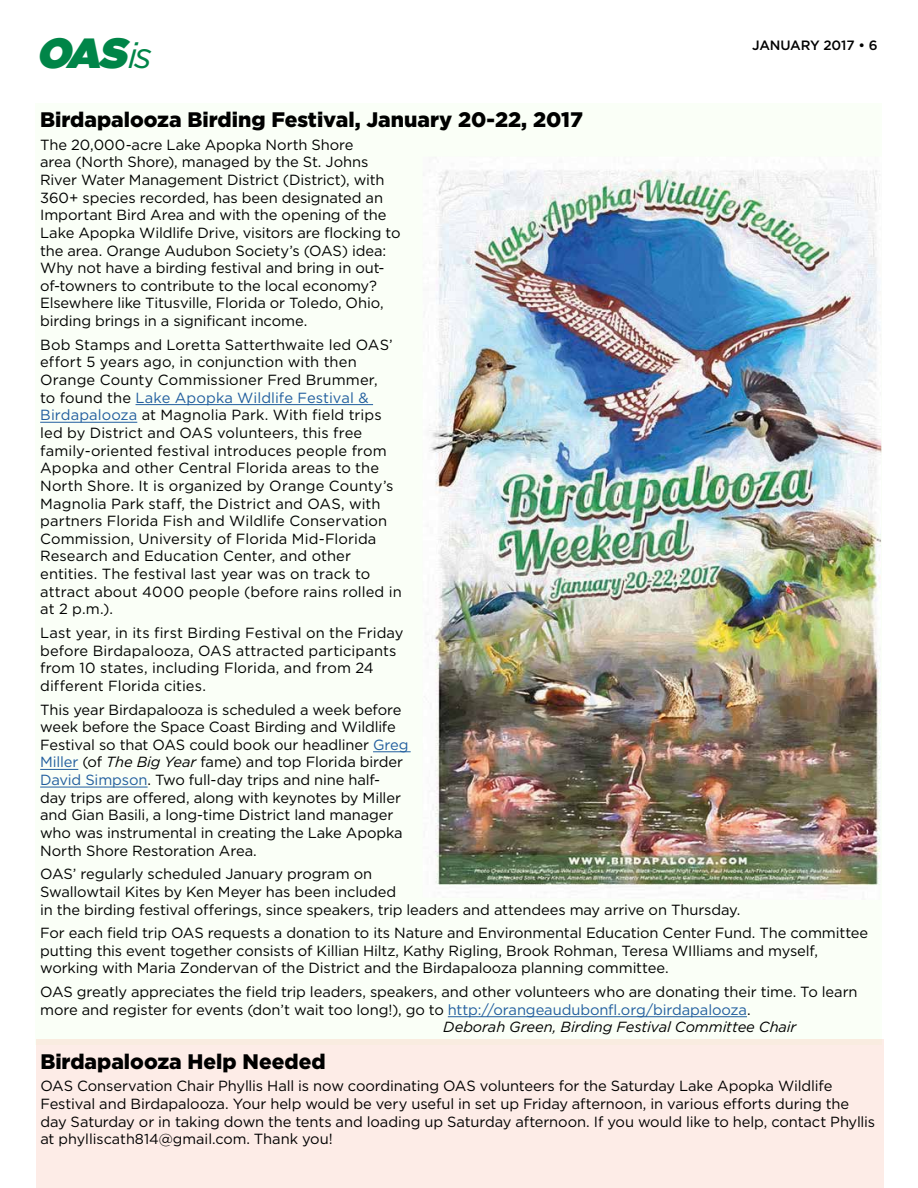
<style>
.page{position:relative;width:918px;height:1188px;background:#fff}
.page>*{position:absolute;margin:0;border:0;box-sizing:border-box;transform-origin:0 0}
.t1{font:italic 42px "Gotham Ultra";color:#008548}
.t2{font:900 21px "Gotham";color:#000}
.t3{font:14.7px/17.7px "Gotham";letter-spacing:-.005em;color:#000}
.t4{font:italic 14.7px "Gotham";letter-spacing:-.01em;color:#000}
.t5{font:14.4px "Gotham";color:#000}
.t6{font:500 13.5px "Gotham";letter-spacing:-.01em;color:#000}
.s1{font-family:"Gotham";font-size:36px}
.s2{color:#215e9e}
.s3{font-style:italic}
.s4{font-size:14.7px}
</style>
<div class="page">
<div style="left:36px;top:104px;width:846px;height:941px;background:#fafff7"></div>
<hr style="left:136px;top:404px;width:237px;height:1px;background:#215e9e">
<hr style="left:40px;top:422px;width:97px;height:1px;background:#215e9e">
<hr style="left:373px;top:752px;width:38px;height:1px;background:#215e9e">
<hr style="left:40px;top:769px;width:38px;height:1px;background:#215e9e">
<hr style="left:40px;top:787px;width:108px;height:1px;background:#215e9e">
<hr style="left:448px;top:1016px;width:299px;height:1px;background:#215e9e">
<img style="left:429px;top:170px;width:453px;height:723px">
<div style="left:36px;top:1039px;width:847px;height:149px;background:#fdece7"></div>
<h1 class="t1" style="left:36px;top:28px;width:117px">OAS<span class="s1">i s</span></h1>
<p class="t6" style="left:752px;top:37px;width:127px">JANUARY 2017 • 6</p>
<h2 class="t2" style="left:40px;top:108px;width:544px">Birdapalooza Birding Festival, January 20-22, 2017</h2>
<p class="t3" style="left:40px;top:135px;width:362px">The 20,000-acre Lake Apopka North Shore<br>area (North Shore), managed by the St. Johns River Water Management District (District), with 360+ species recorded, has been designated an Important Bird Area and with the opening of the Lake Apopka Wildlife Drive, visitors are flocking to the area. Orange Audubon Society’s (OAS) idea:<br>Why not have a birding festival and bring in out&shy;of-towners to contribute to the local economy?<br>Elsewhere like Titusville, Florida or Toledo, Ohio, birding brings in a significant income.</p>
<p class="t3" style="left:40px;top:335px;width:363px">Bob Stamps and Loretta Satterthwaite led OAS’ effort 5 years ago, in conjunction with then Orange County Commissioner Fred Brummer,<br>to found the <span class="s2">Lake Apopka Wildlife Festival &amp; Birdapalooza</span> at Magnolia Park. With field trips led by District and OAS volunteers, this free family-oriented festival introduces people from Apopka and other Central Florida areas to the North Shore. It is organized by Orange County’s Magnolia Park staff, the District and OAS, with partners Florida Fish and Wildlife Conservation Commission, University of Florida Mid-Florida Research and Education Center, and other entities. The festival last year was on track to attract about 4000 people (before rains rolled in at 2 p.m.).</p>
<p class="t3" style="left:40px;top:624px;width:365px">Last year, in its first Birding Festival on the Friday before Birdapalooza, OAS attracted participants from 10 states, including Florida, and from 24 different Florida cities.</p>
<p class="t3" style="left:40px;top:700px;width:370px">This year Birdapalooza is scheduled a week before week before the Space Coast Birding and Wildlife Festival so that OAS could book our headliner <span class="s2">Greg Miller</span> (of <span class="s3">The Big Year</span> fame) and top Florida birder <span class="s2">David Simpson</span>. Two full-day trips and nine half&shy;day trips are offered, along with keynotes by Miller and Gian Basili, a long-time District land manager who was instrumental in creating the Lake Apopka North Shore Restoration Area.</p>
<p class="t3" style="left:40px;top:865px;width:702px">OAS’ regularly scheduled January program on<br>Swallowtail Kites by Ken Meyer has been included<br>in the birding festival offerings, since speakers, trip leaders and attendees may arrive on Thursday.</p>
<p class="t3" style="left:40px;top:924px;width:830px">For each field trip OAS requests a donation to its Nature and Environmental Education Center Fund. The committee putting this event together consists of Killian Hiltz, Kathy Rigling, Brook Rohman, Teresa WIlliams and myself, working with Maria Zondervan of the District and the Birdapalooza planning committee.</p>
<p class="t3" style="left:40px;top:983px;width:819px">OAS greatly appreciates the field trip leaders, speakers, and other volunteers who are donating their time. To learn</p>
<p class="t3" style="left:40px;top:1000px;width:712px">more and register for events (don’t wait too long!), go to <span class="s2">http://orangeaudubonfl.org/birdapalooza</span>.</p>
<p class="t4" style="left:443px;top:1019px;width:355px">Deborah Green, Birding Festival Committee Chair</p>
<h2 class="t2" style="left:40px;top:1049px;width:287px">Birdapalooza Help Needed</h2>
<p class="t3" style="left:40px;top:1077px;width:836px">OAS Conservation Chair Phyllis Hall is now coordinating OAS volunteers for the Saturday Lake Apopka Wildlife<br>Festival and Birdapalooza. Your help would be very useful in set up Friday afternoon, in various efforts during the day Saturday or in taking down the tents and loading up Saturday afternoon. If you would like to help, contact Phyllis</p>
<p class="t5" style="left:40px;top:1131px;width:294px"><span class="s4">at</span> phylliscath814@gmail.com<span class="s4">. Thank you!</span></p>
</div>
